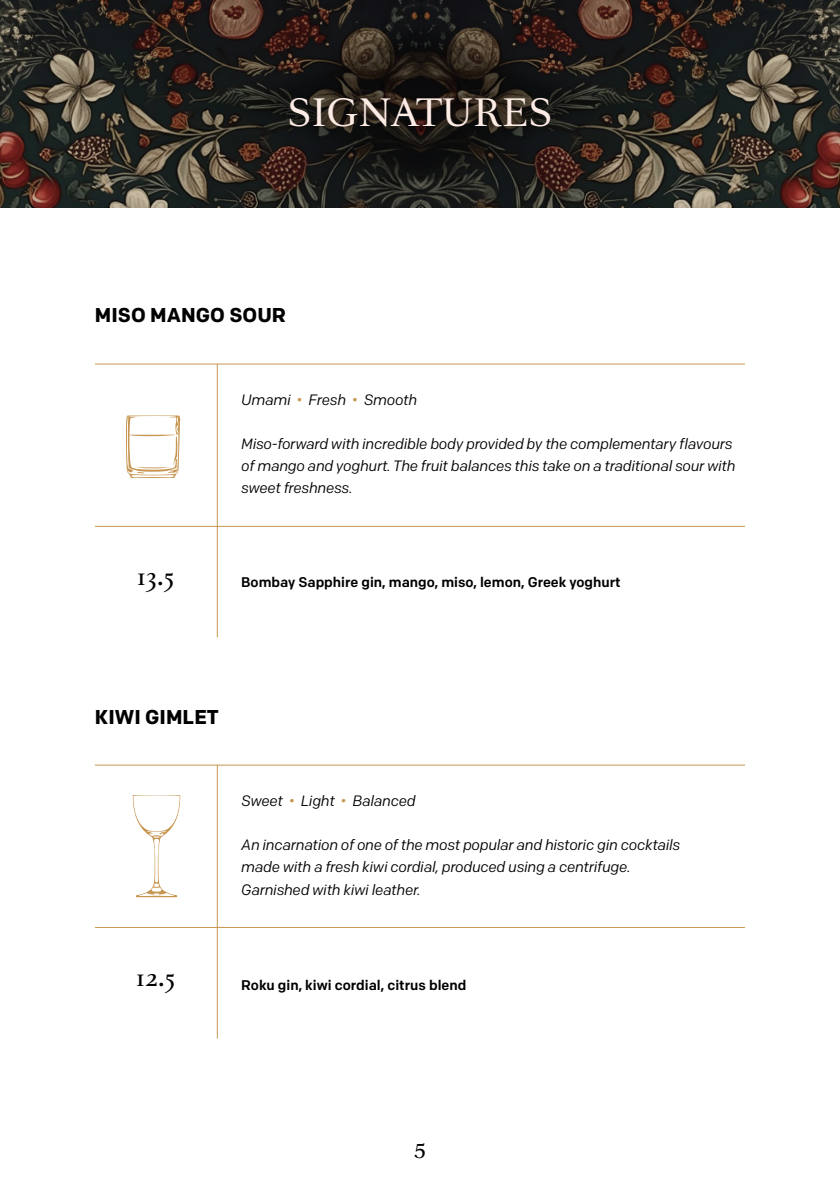
<style>
.page{position:relative;width:840px;height:1191px;background:#fff}
.page>*{position:absolute;margin:0;border:0;box-sizing:border-box;transform-origin:0 0}
.t1{font:35.8px "Romain BP Text";color:#fdece5}
.t2{font:24px "Romain BP Text";color:#000}
.t3{font:700 20px "Colfax";color:#000}
.t4{font:20px "Romain BP Text";color:#000}
.t5{font:italic 15px/22px "Colfax";letter-spacing:-.02em;color:#000}
.t6{font:500 14px "Colfax";color:#000}
.s1{color:#c79652}
</style>
<div class="page">
<img style="left:0;top:0;width:839px;height:207px">
<div style="left:190px;top:97px;width:462px;height:108px;background:#000;opacity:.46"></div>
<div style="left:187px;top:0;width:463px;height:108px;background:#000;opacity:.32"></div>
<hr style="left:217px;top:364px;width:1px;height:273px;background:#c79652">
<hr style="left:95px;top:364px;width:649px;height:1px;background:#c79652">
<hr style="left:95px;top:526px;width:649px;height:1px;background:#c79652">
<hr style="left:217px;top:765px;width:1px;height:273px;background:#c79652">
<hr style="left:95px;top:764px;width:649px;height:1px;background:#c79652">
<hr style="left:95px;top:927px;width:649px;height:1px;background:#c79652">
<svg style="left:133px;top:795px;width:47px;height:102px"></svg>
<svg style="left:126px;top:415px;width:54px;height:63px"></svg>
<hr style="left:137px;top:467px;width:32px;height:1px;background:#c79652;border-radius:50%">
<hr style="left:127px;top:434px;width:49px;height:2px;background:#c79652;border-radius:50%">
<h1 class="t1" style="left:287px;top:81px;width:266px">SIGNATURES</h1>
<h3 class="t3" style="left:95px;top:303px;width:192px">MISO MANGO SOUR</h3>
<p class="t5" style="left:241px;top:388px;width:177px">Umami <span class="s1">•</span> Fresh <span class="s1">•</span> Smooth</p>
<p class="t5" style="left:241px;top:432px;width:495px">Miso-forward with incredible body provided by the complementary flavours of mango and yoghurt. The fruit balances this take on a traditional sour with sweet freshness.</p>
<h2 class="t2" style="left:137px;top:555px;width:40px">13.5</h2>
<p class="t6" style="left:241px;top:574px;width:380px">Bombay Sapphire gin, mango, miso, lemon, Greek yoghurt</p>
<h3 class="t3" style="left:95px;top:704px;width:125px">KIWI GIMLET</h3>
<p class="t5" style="left:241px;top:790px;width:176px">Sweet <span class="s1">•</span> Light <span class="s1">•</span> Balanced</p>
<p class="t5" style="left:241px;top:834px;width:440px">An incarnation of one of the most popular and historic gin cocktails made with a fresh kiwi cordial, produced using a centrifuge.<br>Garnished with kiwi leather.</p>
<h2 class="t2" style="left:136px;top:956px;width:42px">12.5</h2>
<p class="t6" style="left:241px;top:976px;width:226px">Roku gin, kiwi cordial, citrus blend</p>
<h3 class="t4" style="left:414px;top:1132px;width:13px">5</h3>
</div>
